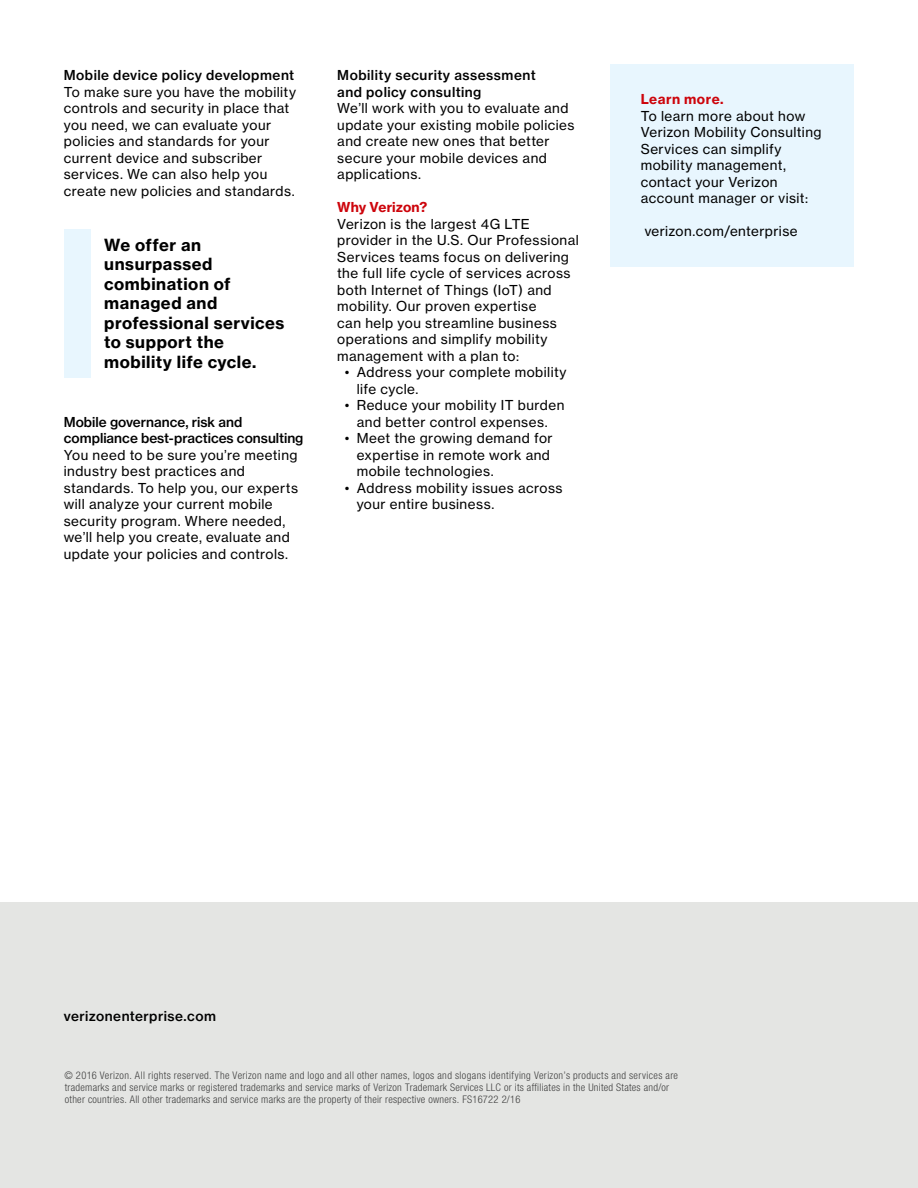
<style>
.page{position:relative;width:918px;height:1188px;background:#fff}
.page>*{position:absolute;margin:0;border:0;box-sizing:border-box;transform-origin:0 0}
.In-Line_Callout{font:16.5px/19.5px "N Haas Grotesk TX Std 75 Bd";letter-spacing:.03em;color:#000}
.Body_Copy_no_space{font:13.5px/16.5px "N Haas Grotesk TX Std 55 Rg";letter-spacing:.035em;color:#000}
.Call_to_Action_body{font:13.5px/16.5px "N Haas Grotesk TX Std 55 Rg";letter-spacing:.035em;color:#000}
.Body_Copy_no_space-2{font:13.5px/16.5px "N Haas Grotesk TX Std 65 Md";letter-spacing:.025em;color:#000}
.Body_Copy_no_space-3{font:13.5px/16.5px "N Haas Grotesk TX Std 65 Md";color:#000}
.URL{font:13.5px "N Haas Grotesk TX Std 65 Md";letter-spacing:.035em;color:#000}
.Subhead_1_red{font:13.5px "N Haas Grotesk TX Std 75 Bd";letter-spacing:.005em;color:#cd040b}
.Call_to_Action_subhe{font:13.5px "N Haas Grotesk TX Std 75 Bd";letter-spacing:.035em;color:#cd040b}
.Legal{font:300 condensed 10.5px/12px "Helvetica Neue LT Std";letter-spacing:.025em;color:#404040}
</style>
<div class="page">
<div style="left:0;top:902px;width:918px;height:286px;background:#e4e5e3"></div>
<div style="left:611px;top:64px;width:243px;height:202px;background:#e8f6fe"></div>
<div style="left:64px;top:229px;width:27px;height:148px;background:#e8f6fe"></div>
<p class="Body_Copy_no_space-2" style="left:64px;top:67px;width:232px">Mobile device policy development</p>
<p class="Body_Copy_no_space" style="left:64px;top:84px;width:234px">To make sure you have the mobility controls and security in place that you need, we can evaluate your policies and standards for your current device and subscriber services. We can also help you create new policies and standards.</p>
<p class="In-Line_Callout" style="left:104px;top:235px;width:182px">We offer an unsurpassed combination of managed and professional services to support the mobility life cycle.</p>
<p class="Body_Copy_no_space-3" style="left:64px;top:414px;width:241px">Mobile governance, risk and compliance best-practices consulting</p>
<p class="Body_Copy_no_space" style="left:64px;top:447px;width:236px">You need to be sure you’re meeting industry best practices and standards. To help you, our experts will analyze your current mobile security program. Where needed, we’ll help you create, evaluate and update your policies and controls.</p>
<p class="Body_Copy_no_space-2" style="left:337px;top:67px;width:200px">Mobility security assessment and policy consulting</p>
<p class="Body_Copy_no_space" style="left:337px;top:100px;width:239px">We’ll work with you to evaluate and update your existing mobile policies and create new ones that better secure your mobile devices and applications.</p>
<p class="Subhead_1_red" style="left:337px;top:199px;width:92px">Why Verizon?</p>
<p class="Body_Copy_no_space" style="left:337px;top:216px;width:243px">Verizon is the largest 4G LTE provider in the U.S. Our Professional Services teams focus on delivering the full life cycle of services across both Internet of Things (IoT) and mobility. Our proven expertise<br>can help you streamline business operations and simplify mobility management with a plan to:</p>
<p class="Body_Copy_no_space" style="left:357px;top:364px;width:211px;text-indent:-12px">• Address your complete mobility life cycle.</p>
<p class="Body_Copy_no_space" style="left:345px;top:397px;width:221px;text-align:center">• Reduce your mobility IT burden and better control expenses.</p>
<p class="Body_Copy_no_space" style="left:357px;top:430px;width:197px;text-indent:-12px">• Meet the growing demand for expertise in remote work and mobile technologies.</p>
<p class="Body_Copy_no_space" style="left:357px;top:480px;width:207px;text-indent:-12px">• Address mobility issues across your entire business.</p>
<p class="Call_to_Action_subhe" style="left:641px;top:91px;width:84px">Learn more.</p>
<p class="Call_to_Action_body" style="left:641px;top:108px;width:182px">To learn more about how<br>Verizon Mobility Consulting<br>Services can simplify mobility management, contact your Verizon account manager or visit:</p>
<p class="Call_to_Action_body" style="left:645px;top:223px;width:155px">verizon.com/enterprise</p>
<p class="URL" style="left:64px;top:1007px;width:154px">verizonenterprise.com</p>
<p class="Legal" style="left:64px;top:1069px;width:615px">© 2016 Verizon. All rights reserved. The Verizon name and logo and all other names, logos and slogans identifying Verizon’s products and services are trademarks and service marks or registered trademarks and service marks of Verizon Trademark Services LLC or its affiliates in the United States and/or other countries. All other trademarks and service marks are the property of their respective owners. FS16722 2/16</p>
</div>
